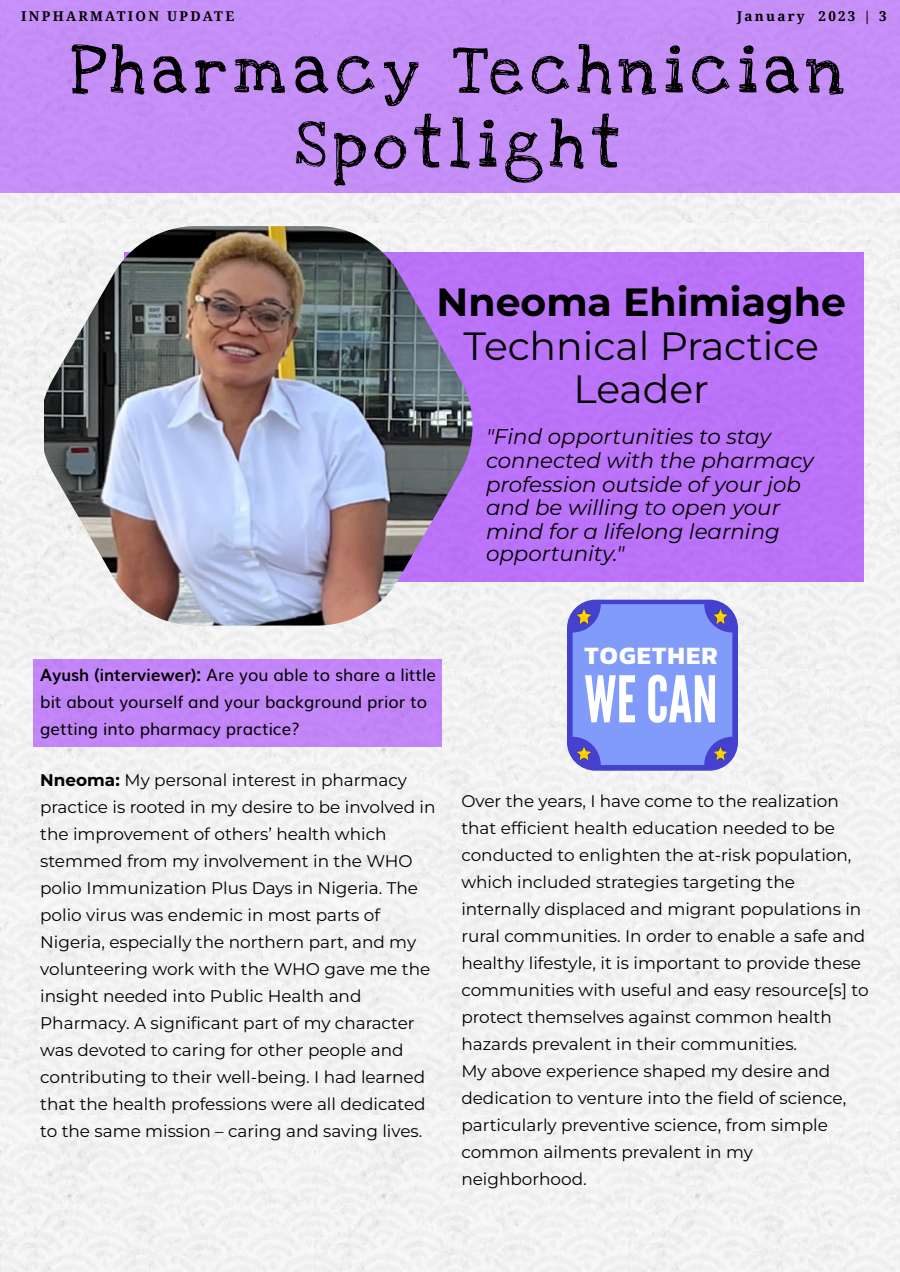
<style>
.page{position:relative;width:900px;height:1272px;background:#f2f2f2}
.page>*{position:absolute;margin:0;border:0;box-sizing:border-box;transform-origin:0 0}
.t1{font:67.5px/74.2px "Love Ya Like A Sister";letter-spacing:.1em;color:#000;text-align:center}
.t2{font:64.05px "League Gothic";color:#fff}
.t3{font:39.3px/42.8px "Montserrat";color:#000;text-align:center}
.t4{font:700 39.3px "Montserrat";color:#000}
.t5{font:700 25.5px "Kanit";letter-spacing:.05em;color:#fff}
.t6{font:italic 21.3px/23.4px "Montserrat";color:#000}
.t7{font:16.8px/27px "Montserrat";color:#000}
.t8{font:16.8px/27px "Muli";color:#000}
.t9{font:700 13.5px "Noto Serif";letter-spacing:.165em;color:#000}
.s1{font-weight:700}
</style>
<div class="page">
<div style="left:125px;top:252px;width:739px;height:330px;background:#ba72f8"></div>
<div style="left:34px;top:659px;width:408px;height:88px;background:#c285f7"></div>
<div style="left:0;top:0;width:900px;height:192px;background:#c68ef7"></div>
<img style="left:45px;top:226px;width:428px;height:400px">
<div style="left:567px;top:600px;width:171px;height:171px;background:#4341ce;border-radius:29px"></div>
<img style="left:577px;top:752px;width:6px;height:7px">
<div style="left:573px;top:604px;width:159px;height:161px;background:#809bf9;border-radius:28px"></div>
<img style="left:577px;top:610px;width:14px;height:13px">
<svg style="left:714px;top:610px;width:13px;height:13px"></svg>
<p class="t9" style="left:21px;top:7px;width:214px">INPHARMATION UPDATE</p>
<p class="t9" style="left:737px;top:7px;width:151px">January 2023 | 3</p>
<h1 class="t1" style="left:71px;top:35px;width:775px">Pharmacy Technician<br>Spotlight</h1>
<h3 class="t4" style="left:437px;top:278px;width:411px">Nneoma Ehimiaghe</h3>
<h3 class="t3" style="left:464px;top:325px;width:357px">Technical Practice<br>Leader</h3>
<p class="t6" style="left:486px;top:425px;width:329px">"Find opportunities to stay connected with the pharmacy profession outside of your job and be willing to open your mind for a lifelong learning opportunity."</p>
<p class="t8" style="left:40px;top:660px;width:397px"><span class="s1">Ayush (interviewer):</span> Are you able to share a little bit about yourself and your background prior to getting into pharmacy practice?</p>
<p class="t7" style="left:40px;top:767px;width:397px"><span class="s1">Nneoma:</span> My personal interest in pharmacy practice is rooted in my desire to be involved in the improvement of others’ health which stemmed from my involvement in the WHO polio Immunization Plus Days in Nigeria. The polio virus was endemic in most parts of Nigeria, especially the northern part, and my volunteering work with the WHO gave me the insight needed into Public Health and Pharmacy. A significant part of my character was devoted to caring for other people and contributing to their well-being. I had learned that the health professions were all dedicated to the same mission – caring and saving lives.</p>
<h3 class="t5" style="left:585px;top:636px;width:135px">TOGETHER</h3>
<h2 class="t2" style="left:584px;top:663px;width:135px">WECAN</h2>
<p class="t7" style="left:461px;top:787px;width:409px">Over the years, I have come to the realization that efficient health education needed to be conducted to enlighten the at-risk population, which included strategies targeting the internally displaced and migrant populations in rural communities. In order to enable a safe and healthy lifestyle, it is important to provide these communities with useful and easy resource[s] to protect themselves against common health hazards prevalent in their communities.<br>My above experience shaped my desire and dedication to venture into the field of science, particularly preventive science, from simple common ailments prevalent in my neighborhood.</p>
</div>
